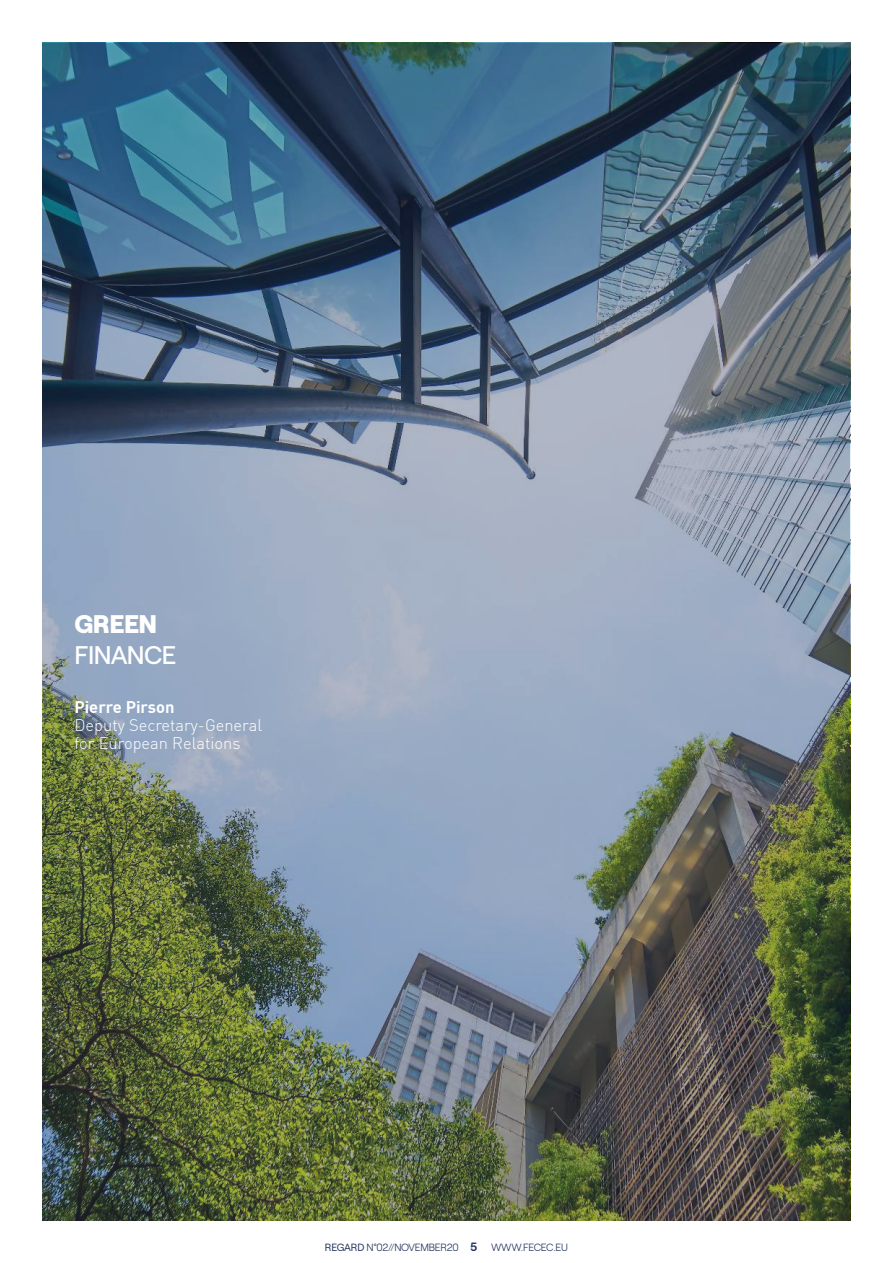
<style>
.page{position:relative;width:893px;height:1263px;background:#fff}
.page>*{position:absolute;margin:0;border:0;box-sizing:border-box;transform-origin:0 0}
.t1{font:500 25.5px "Roobert";letter-spacing:-.025em;color:#fff}
.t2{font:800 25.5px "Roobert";letter-spacing:-.025em;color:#fff}
.t3{font:300 16.5px/18px "DIN";color:#fff}
.t4{font:700 16.5px "DIN";color:#fff}
.t5{font:300 10.5px "Roobert";letter-spacing:-.025em;color:#21335e}
.s1{font-weight:400}
.s2{font-weight:600;font-size:12px}
</style>
<div class="page">
<img style="left:43px;top:43px;width:807px;height:1177px">
<h1 class="t2" style="left:74px;top:613px;width:84px">GREEN</h1>
<h1 class="t1" style="left:74px;top:644px;width:103px">FINANCE</h1>
<p class="t4" style="left:74px;top:699px;width:102px">Pierre Pirson</p>
<p class="t3" style="left:74px;top:717px;width:189px">Deputy Secretary-General for European Relations</p>
<p class="t5" style="left:325px;top:1242px;width:244px"><span class="s1">REGARD</span> N°02//NOVEMBER20 <span class="s2">5</span> WWW.FECEC.EU</p>
</div>
